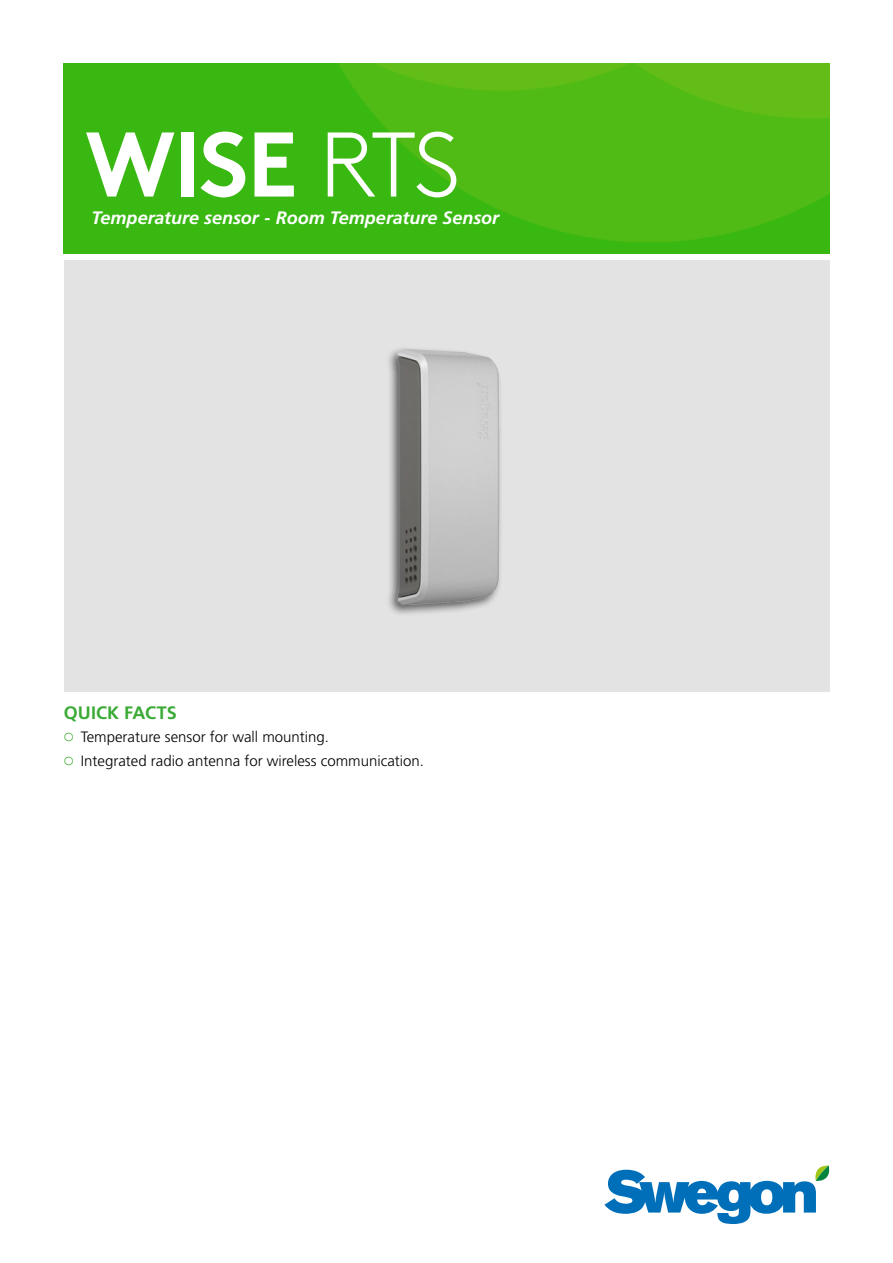
<style>
.page{position:relative;width:893px;height:1263px;background:#fff}
.page>*{position:absolute;margin:0;border:0;box-sizing:border-box;transform-origin:0 0}
.t1{font:700 91.5px "Swegon Brown";color:#fff}
.t2{font:italic 700 18px "Frutiger";color:#fff}
.t3{font:700 18px "Frutiger";letter-spacing:.005em;color:#3aaa35}
.t4{font:300 15px "Frutiger CE";color:#000}
.s1{font-weight:300}
.s2{font-family:"Nimbus Rom D";font-weight:400;color:#3aaa35}
</style>
<div class="page">
<svg style="left:604px;top:1165px;width:226px;height:59px"></svg>
<img style="left:64px;top:64px;width:765px;height:189px">
<div style="left:64px;top:260px;width:765px;height:432px;background:#e3e3e3"></div>
<img style="left:389px;top:348px;width:112px;height:266px">
<h1 class="t1" style="left:85px;top:90px;width:377px">WISE <span class="s1">RTS</span></h1>
<p class="t2" style="left:92px;top:207px;width:409px">Temperature sensor - Room Temperature Sensor</p>
<p class="t3" style="left:64px;top:703px;width:114px">QUICK FACTS</p>
<p class="t4" style="left:64px;top:728px;width:267px"><span class="s2">○</span> Temperature sensor for wall mounting.</p>
<p class="t4" style="left:64px;top:752px;width:362px"><span class="s2">○</span> Integrated radio antenna for wireless communication.</p>
</div>
